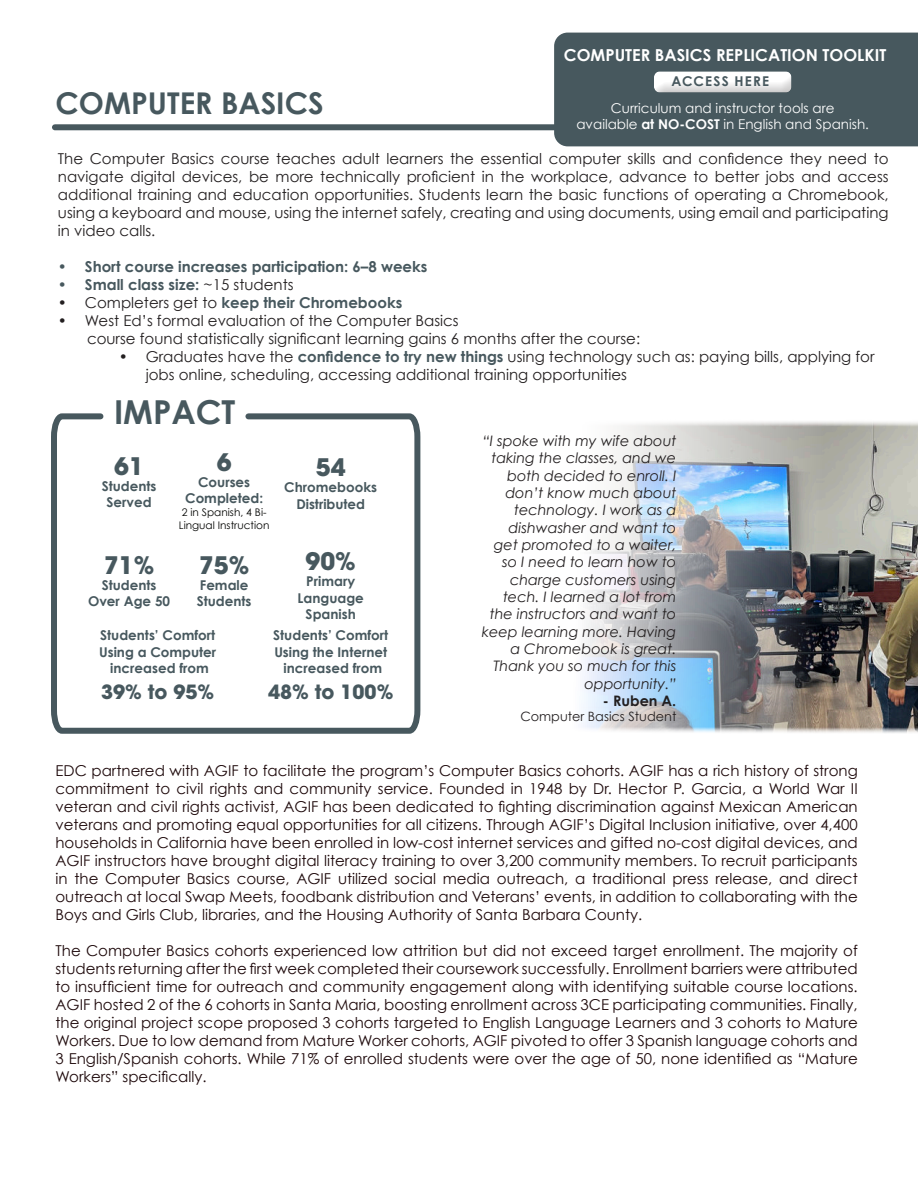
<style>
.page{position:relative;width:918px;height:1188px;background:#fff}
.page>*{position:absolute;margin:0;border:0;box-sizing:border-box;transform-origin:0 0}
.t1{font:700 33px "Century Gothic";color:#47585e}
.t2{font:700 30px "Century Gothic";color:#47585e}
.t3{font:700 24px "ITC Avant Garde Pro";color:#47585e}
.t4{font:700 19.5px "ITC Avant Garde Pro";color:#47585e}
.t5{font:700 16.5px "Century Gothic";color:#fff}
.t6{font:15px/18px "Century Gothic";color:#1e090b;text-align:justify}
.t7{font:15px/18px "Century Gothic";color:#231f20}
.t8{font:700 15px "Century Gothic";color:#47585e}
.t9{font:italic 14.4px/17.4px "Century Gothic";color:#231f20;text-align:right}
.t10{font:700 14.4px "Century Gothic";color:#231f20}
.t11{font:700 13.5px/16.2px "Century Gothic";color:#47585e;text-align:center}
.t12{font:13.5px/16.2px "Century Gothic";color:#fff;text-align:center}
.t13{font:700 13.5px "Century Gothic";letter-spacing:.09em;color:#47585e}
.t14{font:12.9px "Century Gothic";color:#231f20}
.t15{font:10.5px/12.6px "Century Gothic";color:#040503}
.s1{font-weight:700}
.s2{font-weight:400;color:#231f20}
.s3{font-weight:700;color:#47585e}
</style>
<div class="page">
<svg style="left:51px;top:413px;width:370px;height:321px"></svg>
<div style="left:554px;top:33px;width:364px;height:113px;background:#47585e"></div>
<div style="left:55px;top:124px;width:503px;height:6px;background:#47585e"></div>
<img style="left:583px;top:421px;width:335px;height:312px">
<svg style="left:651px;top:69px;width:141px;height:4px"></svg>
<svg style="left:651px;top:73px;width:141px;height:20px"></svg>
<p class="t5" style="left:564px;top:49px;width:324px">COMPUTER BASICS REPLICATION TOOLKIT</p>
<p class="t13" style="left:671px;top:76px;width:99px">ACCESS HERE</p>
<h2 class="t2" style="left:56px;top:91px;width:270px">COMPUTER BASICS</h2>
<p class="t12" style="left:576px;top:101px;width:294px">Curriculum and instructor tools are<br>available <span class="s1">at NO-COST</span> in English and Spanish.</p>
<p class="t7" style="left:58px;top:149px;width:832px;text-align:justify">The Computer Basics course teaches adult learners the essential computer skills and confidence they need to navigate digital devices, be more technically proficient in the workplace, advance to better jobs and access additional training and education opportunities. Students learn the basic functions of operating a Chromebook, using a keyboard and mouse, using the internet safely, creating and using documents, using email and participating in video calls.</p>
<p class="t8" style="left:58px;top:261px;width:371px">• Short course increases participation: 6–8 weeks</p>
<p class="t8" style="left:58px;top:279px;width:237px">• Small class size: <span class="s2">~15 students</span></p>
<p class="t8" style="left:58px;top:297px;width:346px"><span class="s2">• Completers get to</span> keep their Chromebooks</p>
<p class="t7" style="left:87px;top:313px;width:555px;text-indent:-29px">• West Ed’s formal evaluation of the Computer Basics<br>course found statistically significant learning gains 6 months after the course:</p>
<p class="t7" style="left:146px;top:349px;width:730px;text-indent:-27px">• Graduates have the <span class="s3">confidence to try new things</span> using technology such as: paying bills, applying for jobs online, scheduling, accessing additional training opportunities</p>
<h1 class="t1" style="left:114px;top:399px;width:123px">IMPACT</h1>
<h3 class="t3" style="left:217px;top:449px;width:16px">6</h3>
<p class="t11" style="left:185px;top:476px;width:80px">Courses<br>Completed:</p>
<p class="t15" style="left:179px;top:507px;width:92px">2 in Spanish, 4 Bi-<br>Lingual Instruction</p>
<p class="t9" style="left:482px;top:433px;width:196px">“I spoke with my wife about taking the classes, and we both decided to enroll. I don’t know much about technology. I work as a dishwasher and want to get promoted to a waiter, so I need to learn how to charge customers using tech. I learned a lot from the instructors and want to keep learning more. Having a Chromebook is great.<br>Thank you so much for this opportunity.”</p>
<p class="t10" style="left:603px;top:695px;width:75px">- Ruben A.</p>
<p class="t14" style="left:520px;top:711px;width:158px">Computer Basics Student</p>
<h3 class="t3" style="left:114px;top:453px;width:31px">61</h3>
<p class="t11" style="left:102px;top:479px;width:56px">Students<br>Served</p>
<h3 class="t3" style="left:316px;top:454px;width:31px">54</h3>
<p class="t11" style="left:284px;top:481px;width:94px">Chromebooks<br>Distributed</p>
<h3 class="t3" style="left:306px;top:548px;width:52px">90%</h3>
<p class="t11" style="left:298px;top:573px;width:68px">Primary<br>Language<br>Spanish</p>
<h3 class="t3" style="left:104px;top:552px;width:52px">71%</h3>
<p class="t11" style="left:88px;top:578px;width:84px">Students<br>Over Age 50</p>
<p class="t11" style="left:99px;top:628px;width:119px">Students’ Comfort<br>Using a Computer increased from</p>
<h3 class="t4" style="left:101px;top:681px;width:115px">39% to 95%</h3>
<h3 class="t3" style="left:199px;top:552px;width:52px">75%</h3>
<p class="t11" style="left:197px;top:578px;width:56px;text-align:left">Female<br>Students</p>
<p class="t11" style="left:273px;top:628px;width:117px">Students’ Comfort<br>Using the Internet increased from</p>
<h3 class="t4" style="left:268px;top:681px;width:127px">48% to 100%</h3>
<p class="t6" style="left:56px;top:761px;width:804px">EDC partnered with AGIF to facilitate the program’s Computer Basics cohorts. AGIF has a rich history of strong commitment to civil rights and community service. Founded in 1948 by Dr. Hector P. Garcia, a World War II veteran and civil rights activist, AGIF has been dedicated to fighting discrimination against Mexican American veterans and promoting equal opportunities for all citizens. Through AGIF’s Digital Inclusion initiative, over 4,400 households in California have been enrolled in low-cost internet services and gifted no-cost digital devices, and AGIF instructors have brought digital literacy training to over 3,200 community members. To recruit participants in the Computer Basics course, AGIF utilized social media outreach, a traditional press release, and direct outreach at local Swap Meets, foodbank distribution and Veterans’ events, in addition to collaborating with the Boys and Girls Club, libraries, and the Housing Authority of Santa Barbara County.</p>
<p class="t6" style="left:56px;top:942px;width:804px">The Computer Basics cohorts experienced low attrition but did not exceed target enrollment. The majority of students returning after the first week completed their coursework successfully. Enrollment barriers were attributed to insufficient time for outreach and community engagement along with identifying suitable course locations.<br>AGIF hosted 2 of the 6 cohorts in Santa Maria, boosting enrollment across 3CE participating communities. Finally, the original project scope proposed 3 cohorts targeted to English Language Learners and 3 cohorts to Mature Workers. Due to low demand from Mature Worker cohorts, AGIF pivoted to offer 3 Spanish language cohorts and 3 English/Spanish cohorts. While 71% of enrolled students were over the age of 50, none identified as “Mature Workers” specifically.</p>
</div>
